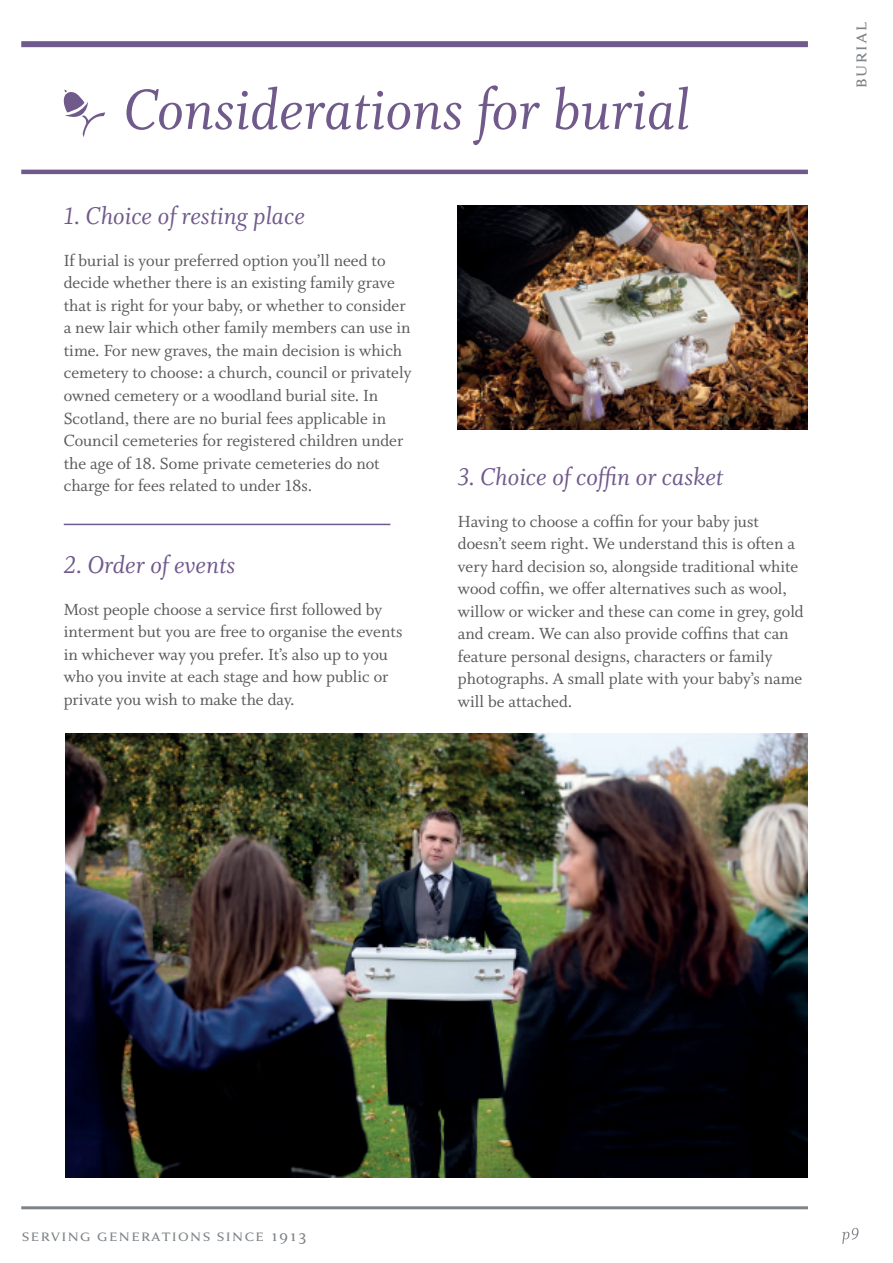
<style>
.page{position:relative;width:893px;height:1263px;background:#fff}
.page>*{position:absolute;margin:0;border:0;box-sizing:border-box;transform-origin:0 0}
.t1{font:63px "Whitman Italic LF";color:#70598b}
.t2{font:27px "Whitman Italic LF";color:#70598b}
.t3{font:21px "Anziano Small Caps";color:#7e8387}
.t4{font:18px/22.5px "Whitman Roman LF";color:#57585a}
.t5{font:18px "Anziano Small Caps";color:#7e8387}
</style>
<div class="page">
<hr style="left:21px;top:1206px;width:787px;height:3px;background:#7e8387">
<svg style="left:842px;top:1228px;width:16px;height:16px"></svg>
<div style="left:21px;top:41px;width:787px;height:6px;background:#70598b"></div>
<hr style="left:21px;top:170px;width:787px;height:4px;background:#70598b">
<svg style="left:63px;top:89px;width:42px;height:48px"></svg>
<hr style="left:64px;top:524px;width:326px;height:1px;background:#70598b">
<img style="left:65px;top:733px;width:743px;height:445px">
<img style="left:458px;top:205px;width:350px;height:224px">
<h1 class="t1" style="left:124px;top:75px;width:567px">Considerations for burial</h1>
<h2 class="t2" style="left:64px;top:201px;width:243px">1. Choice of resting place</h2>
<p class="t4" style="left:64px;top:250px;width:349px">If burial is your preferred option you’ll need to decide whether there is an existing family grave that is right for your baby, or whether to consider a new lair which other family members can use in time. For new graves, the main decision is which cemetery to choose: a church, council or privately owned cemetery or a woodland burial site. In Scotland, there are no burial fees applicable in Council cemeteries for registered children under the age of 18. Some private cemeteries do not charge for fees related to under 18s.</p>
<h2 class="t2" style="left:64px;top:549px;width:173px">2. Order of events</h2>
<p class="t4" style="left:64px;top:598px;width:340px">Most people choose a service first followed by interment but you are free to organise the events in whichever way you prefer. It’s also up to you who you invite at each stage and how public or private you wish to make the day.</p>
<h2 class="t2" style="left:458px;top:462px;width:267px">3. Choice of coffin or casket</h2>
<p class="t4" style="left:458px;top:510px;width:347px">Having to choose a coffin for your baby just doesn’t seem right. We understand this is often a very hard decision so, alongside traditional white wood coffin, we offer alternatives such as wool, willow or wicker and these can come in grey, gold and cream. We can also provide coffins that can feature personal designs, characters or family photographs. A small plate with your baby’s name will be attached.</p>
<p class="t3" style="left:849px;top:89px;width:70px;rotate:-90deg">burial</p>
<p class="t5" style="left:21px;top:1225px;width:287px">serving generations since 1913</p>
</div>
